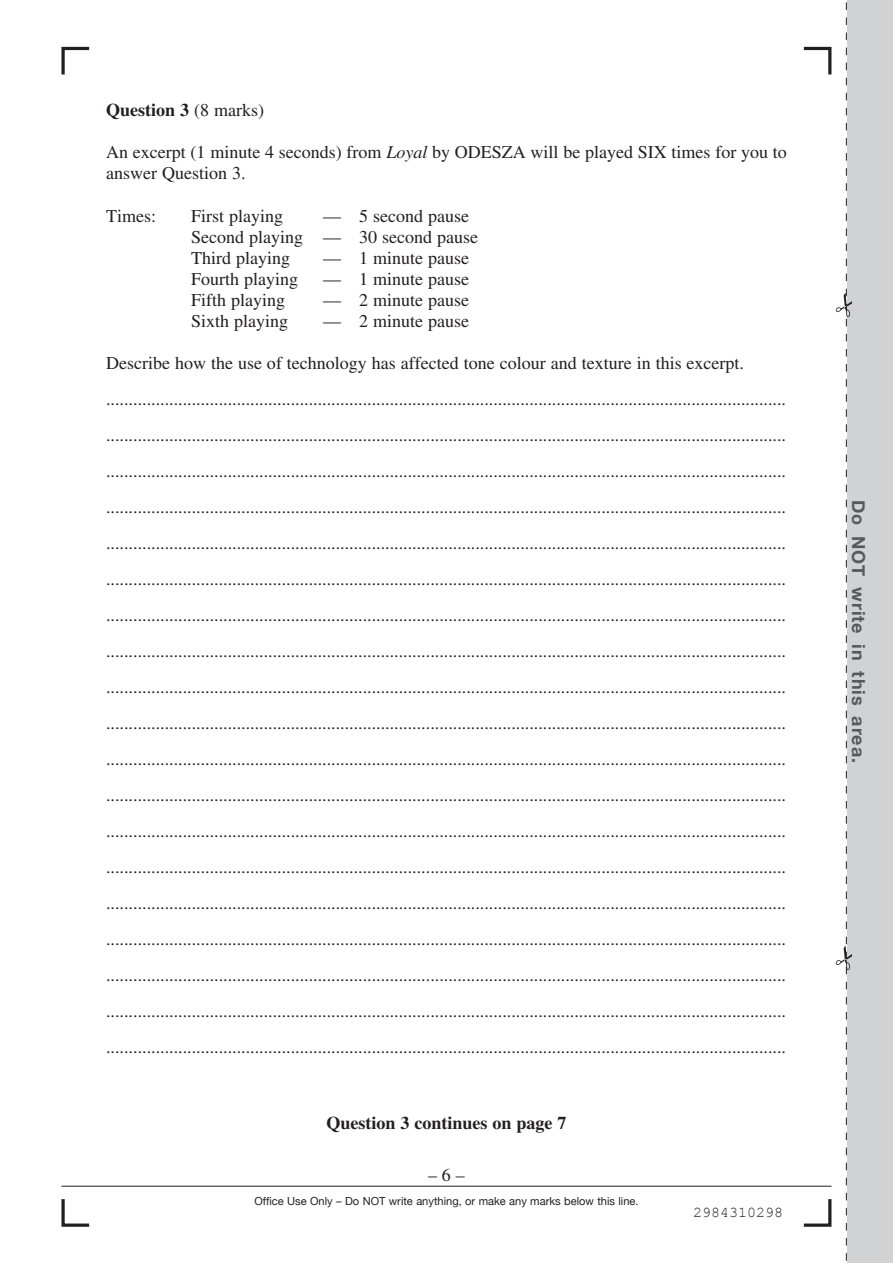
<style>
.page{position:relative;width:893px;height:1263px;background:#fff}
.page>*{position:absolute;margin:0;border:0;box-sizing:border-box;transform-origin:0 0}
.t1{font:18px/36px "Times";color:#231f20}
.t2{font:700 18px "Times";color:#231f20}
.t3{font:700 18px "Helvetica Neue";letter-spacing:.05em;color:#57585a}
.t4{font:15px "Courier New";color:#231f20}
.t5{font:11.1px "Helvetica Neue";color:#231f20}
.s1{font-weight:400}
.s2{font-style:italic}
</style>
<div class="page">
<hr style="left:61px;top:1186px;width:770px;height:1px;background:#231f20">
<div style="left:847px;top:0;width:45px;height:1263px;background:#d1d2d4"></div>
<svg style="left:800px;top:2px;width:52px;height:1259px"></svg>
<svg style="left:61px;top:46px;width:29px;height:29px"></svg>
<svg style="left:61px;top:1199px;width:29px;height:28px"></svg>
<h3 class="t2" style="left:106px;top:104px;width:159px">Question 3 <span class="s1">(8 marks)</span></h3>
<p class="t1" style="left:106px;top:143px;width:682px;line-height:21px">An excerpt (1 minute 4 seconds) from <span class="s2">Loyal</span> by ODESZA will be played SIX times for you to answer Question 3.</p>
<p class="t1" style="left:106px;top:199px;width:52px">Times:</p>
<p class="t1" style="left:191px;top:199px;width:93px">First playing</p>
<p class="t1" style="left:191px;top:207px;width:288px;line-height:21px;text-indent:132px">— 5 second pause<br>Second playing — 30 second pause<br>Third playing</p>
<p class="t1" style="left:323px;top:241px;width:147px">— 1 minute pause</p>
<p class="t1" style="left:191px;top:262px;width:108px">Fourth playing</p>
<p class="t1" style="left:323px;top:262px;width:147px">— 1 minute pause</p>
<p class="t1" style="left:191px;top:283px;width:95px">Fifth playing</p>
<p class="t1" style="left:323px;top:283px;width:147px">— 2 minute pause</p>
<p class="t1" style="left:191px;top:304px;width:98px">Sixth playing</p>
<p class="t1" style="left:323px;top:304px;width:147px">— 2 minute pause</p>
<p class="t1" style="left:106px;top:347px;width:681px">Describe how the use of technology has affected tone colour and texture in this excerpt. ....................................................................................................................................................... ....................................................................................................................................................... ....................................................................................................................................................... ....................................................................................................................................................... ....................................................................................................................................................... ....................................................................................................................................................... ....................................................................................................................................................... ....................................................................................................................................................... ....................................................................................................................................................... ....................................................................................................................................................... ....................................................................................................................................................... ....................................................................................................................................................... ....................................................................................................................................................... ....................................................................................................................................................... ....................................................................................................................................................... ....................................................................................................................................................... ....................................................................................................................................................... ....................................................................................................................................................... .......................................................................................................................................................</p>
<p class="t2" style="left:326px;top:1117px;width:241px">Question 3 continues on page 7</p>
<p class="t1" style="left:428px;top:1159px;width:38px">– 6 –</p>
<p class="t5" style="left:254px;top:1194px;width:386px">Office Use Only – Do NOT write anything, or make any marks below this line.</p>
<p class="t4" style="left:693px;top:1204px;width:91px">2984310298</p>
<p class="t3" style="left:869px;top:500px;width:264px;rotate:90deg">Do NOT write in this area.</p>
</div>
